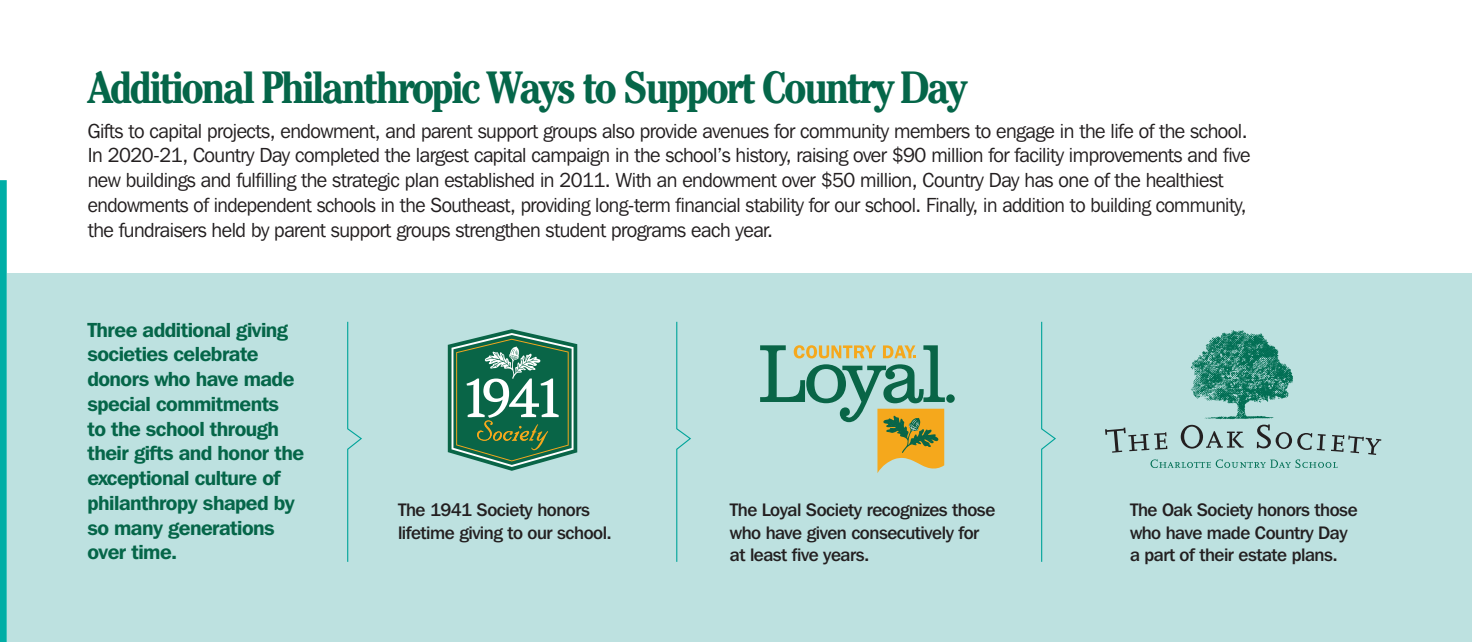
<style>
.page{position:relative;width:1472px;height:642px;background:#fff}
.page>*{position:absolute;margin:0;border:0;box-sizing:border-box;transform-origin:0 0}
.t1{font:700 condensed 45px "Cheltenham";letter-spacing:-.06em;color:#056649}
.t2{font:20.25px/24.8px "Franklin Gothic IT Cby BT";letter-spacing:-.025em;color:#231f20}
.t3{font:600 20.25px/24.8px "Franklin Gothic IT Cby BT";letter-spacing:-.025em;color:#056649}
.t4{font:500 18px/22.5px "Franklin Gothic IT Cby BT";letter-spacing:-.025em;color:#231f20}
</style>
<div class="page">
<div style="left:7px;top:273px;width:1465px;height:368px;background:#bde1e0"></div>
<svg style="left:347px;top:321px;width:15px;height:241px"></svg>
<svg style="left:676px;top:321px;width:15px;height:241px"></svg>
<svg style="left:1041px;top:321px;width:15px;height:241px"></svg>
<svg style="left:448px;top:329px;width:129px;height:141px;background:#4c8d72"></svg>
<div style="left:946px;top:394px;width:8px;height:8px;background:#096547;border-radius:50%"></div>
<svg style="left:760px;top:345px;width:185px;height:128px"></svg>
<svg style="left:1105px;top:424px;width:276px;height:43px"></svg>
<img style="left:1190px;top:330px;width:103px;height:90px">
<svg style="left:0;top:180px;width:8px;height:462px;background:#21b7b0"></svg>
<h1 class="t1" style="left:88px;top:60px;width:880px">Additional Philanthropic Ways to Support Country Day</h1>
<p class="t2" style="left:88px;top:118px;width:1164px">Gifts to capital projects, endowment, and parent support groups also provide avenues for community members to engage in the life of the school.<br>In 2020-21, Country Day completed the largest capital campaign in the school’s history, raising over $90 million for facility improvements and five new buildings and fulfilling the strategic plan established in 2011. With an endowment over $50 million, Country Day has one of the healthiest endowments of independent schools in the Southeast, providing long-term financial stability for our school. Finally, in addition to building community, the fundraisers held by parent support groups strengthen student programs each year.</p>
<p class="t3" style="left:87px;top:316px;width:218px">Three additional giving societies celebrate donors who have made special commitments<br>to the school through their gifts and honor the exceptional culture of philanthropy shaped by so many generations over time.</p>
<p class="t4" style="left:398px;top:498px;width:216px">The 1941 Society honors lifetime giving to our school.</p>
<p class="t4" style="left:730px;top:498px;width:267px">The Loyal Society recognizes those who have given consecutively for at least five years.</p>
<p class="t4" style="left:1130px;top:498px;width:229px">The Oak Society honors those who have made Country Day a part of their estate plans.</p>
</div>
